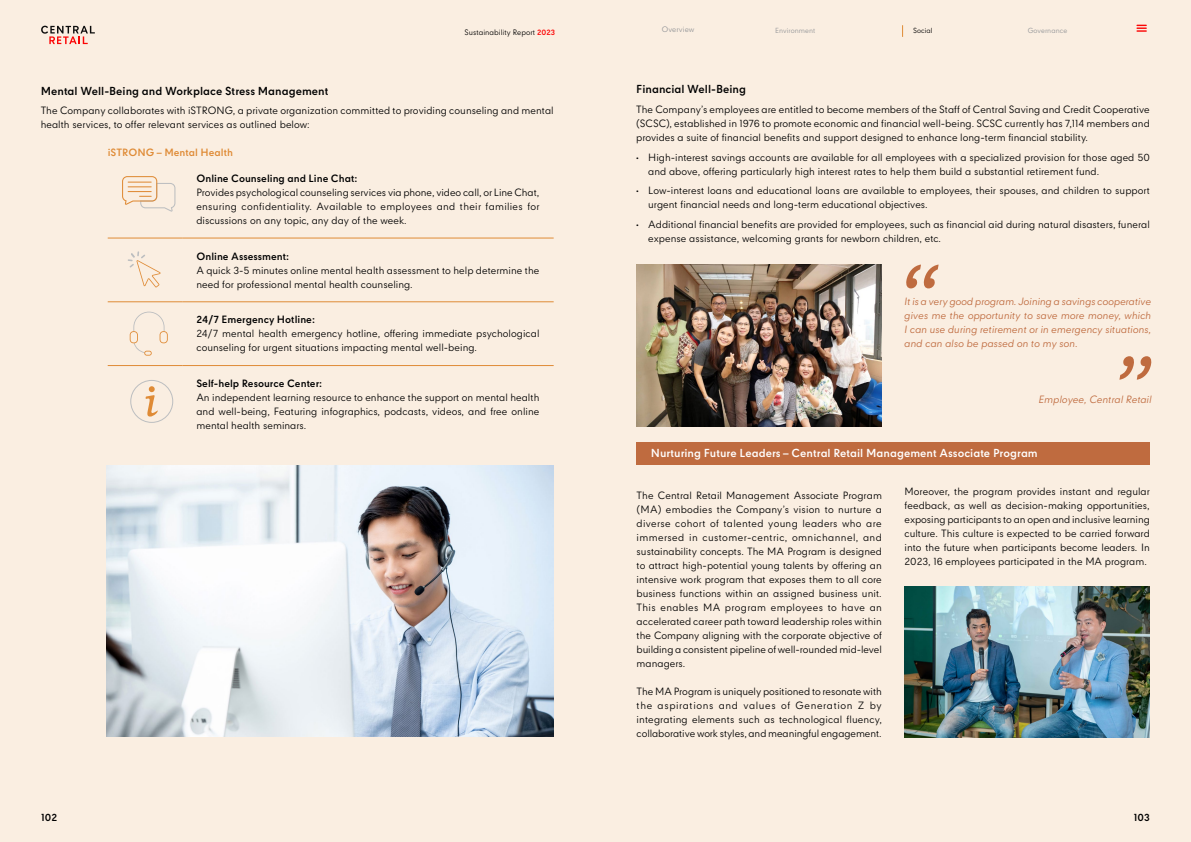
<style>
.page{position:relative;width:1191px;height:842px;background:#faeee1}
.page>*{position:absolute;margin:0;border:0;box-sizing:border-box;transform-origin:0 0}
.t1{font:700 11px "CPN";color:#000}
.t2{font:700 11px "CPN";color:#fff}
.t3{font:10px/14px "CPN";color:#000}
.t4{font:italic 10px/14px "CPN";color:#bf6b3f;text-align:justify}
.t5{font:700 10px "CPN";color:#000}
.t6{font:italic 10px "CPN";color:#bf6b3f}
.t7{font:700 10px "CPN";color:#df8b36}
.t8{font:7.5px "CPN";color:#000}
.t9{font:7.5px "CPN";color:#939598}
.t10{font:7px "CPN";color:#939598}
.t11{font:7px "CPN";color:#000}
.s1{font-weight:700;color:#fa0505}
</style>
<div class="page">
<hr style="left:108px;top:238px;width:74px;height:1px;background:#df8b36">
<hr style="left:182px;top:238px;width:371px;height:1px;background:#df8b36">
<hr style="left:108px;top:301px;width:74px;height:1px;background:#df8b36">
<hr style="left:182px;top:301px;width:371px;height:1px;background:#df8b36">
<hr style="left:108px;top:365px;width:74px;height:1px;background:#df8b36">
<hr style="left:182px;top:365px;width:371px;height:1px;background:#df8b36">
<svg style="left:128px;top:251px;width:33px;height:36px"></svg>
<svg style="left:130px;top:312px;width:38px;height:44px"></svg>
<svg style="left:122px;top:176px;width:53px;height:36px"></svg>
<svg style="left:145px;top:386px;width:13px;height:31px"></svg>
<div style="left:130px;top:380px;width:43px;height:43px;border:1px solid #bcbec0;border-radius:50%"></div>
<img style="left:107px;top:466px;width:446px;height:271px">
<img style="left:636px;top:265px;width:246px;height:161px">
<svg style="left:906px;top:265px;width:32px;height:23px"></svg>
<svg style="left:1119px;top:356px;width:33px;height:24px"></svg>
<img style="left:904px;top:587px;width:245px;height:150px">
<div style="left:636px;top:442px;width:513px;height:23px;background:#bf6b3f"></div>
<svg style="left:902px;top:25px;width:1px;height:12px"></svg>
<svg style="left:41px;top:26px;width:54px;height:18px"></svg>
<svg style="left:1136px;top:25px;width:10px;height:7px"></svg>
<p class="t8" style="left:464px;top:28px;width:92px">Sustainability Report <span class="s1">2023</span></p>
<p class="t1" style="left:41px;top:84px;width:289px">Mental Well-Being and Workplace Stress Management</p>
<p class="t3" style="left:41px;top:105px;width:514px">The Company collaborates with iSTRONG, a private organization committed to providing counseling and mental health services, to offer relevant services as outlined below:</p>
<p class="t7" style="left:108px;top:147px;width:127px">iSTRONG – Mental Health</p>
<p class="t5" style="left:196px;top:173px;width:162px">Online Counseling and Line Chat:</p>
<p class="t3" style="left:196px;top:186px;width:344px;text-align:justify">Provides psychological counseling services via phone, video call, or Line Chat, ensuring confidentiality. Available to employees and their families for discussions on any topic, any day of the week.</p>
<p class="t5" style="left:196px;top:250px;width:94px">Online Assessment:</p>
<p class="t3" style="left:196px;top:264px;width:344px">A quick 3-5 minutes online mental health assessment to help determine the need for professional mental health counseling.</p>
<p class="t5" style="left:196px;top:314px;width:120px">24/7 Emergency Hotline:</p>
<p class="t3" style="left:196px;top:328px;width:344px">24/7 mental health emergency hotline, offering immediate psychological counseling for urgent situations impacting mental well-being.</p>
<p class="t5" style="left:196px;top:378px;width:127px">Self-help Resource Center:</p>
<p class="t3" style="left:196px;top:391px;width:344px;text-align:justify">An independent learning resource to enhance the support on mental health and well-being, Featuring infographics, podcasts, videos, and free online mental health seminars.</p>
<p class="t9" style="left:662px;top:25px;width:34px">Overview</p>
<p class="t10" style="left:775px;top:26px;width:42px">Environment</p>
<p class="t11" style="left:913px;top:26px;width:21px">Social</p>
<p class="t10" style="left:1027px;top:26px;width:41px">Governance</p>
<p class="t1" style="left:636px;top:83px;width:111px">Financial Well-Being</p>
<p class="t3" style="left:636px;top:103px;width:515px;text-align:justify">The Company’s employees are entitled to become members of the Staff of Central Saving and Credit Cooperative (SCSC), established in 1976 to promote economic and financial well-being. SCSC currently has 7,114 members and provides a suite of financial benefits and support designed to enhance long-term financial stability.</p>
<p class="t3" style="left:648px;top:151px;width:503px;text-indent:-12px">• High-interest savings accounts are available for all employees with a specialized provision for those aged 50 and above, offering particularly high interest rates to help them build a substantial retirement fund.</p>
<p class="t3" style="left:648px;top:185px;width:503px;text-indent:-12px">• Low-interest loans and educational loans are available to employees, their spouses, and children to support urgent financial needs and long-term educational objectives.</p>
<p class="t3" style="left:648px;top:218px;width:503px;text-indent:-12px">• Additional financial benefits are provided for employees, such as financial aid during natural disasters, funeral expense assistance, welcoming grants for newborn children, etc.</p>
<p class="t4" style="left:904px;top:295px;width:248px">It is a very good program. Joining a savings cooperative gives me the opportunity to save more money, which I can use during retirement or in emergency situations, and can also be passed on to my son.</p>
<p class="t6" style="left:1038px;top:393px;width:117px">Employee,CentralRetail</p>
<p class="t2" style="left:651px;top:447px;width:388px">Nurturing Future Leaders – Central Retail Management Associate Program</p>
<p class="t3" style="left:636px;top:490px;width:247px;text-align:justify">The Central Retail Management Associate Program (MA) embodies the Company’s vision to nurture a diverse cohort of talented young leaders who are immersed in customer-centric, omnichannel, and sustainability concepts. The MA Program is designed to attract high-potential young talents by offering an intensive work program that exposes them to all core business functions within an assigned business unit.<br>This enables MA program employees to have an accelerated career path toward leadership roles within the Company aligning with the corporate objective of building a consistent pipeline of well-rounded mid-level managers.</p>
<p class="t3" style="left:636px;top:686px;width:247px;text-align:justify">The MA Program is uniquely positioned to resonate with the aspirations and values of Generation Z by integrating elements such as technological fluency, collaborative work styles, and meaningful engagement.</p>
<p class="t3" style="left:904px;top:485px;width:247px;text-align:justify">Moreover, the program provides instant and regular feedback, as well as decision-making opportunities, exposing participants to an open and inclusive learning culture. This culture is expected to be carried forward into the future when participants become leaders. In 2023, 16 employees participated in the MA program.</p>
<p class="t5" style="left:41px;top:812px;width:18px">102</p>
<p class="t5" style="left:1133px;top:812px;width:17px">103</p>
</div>
